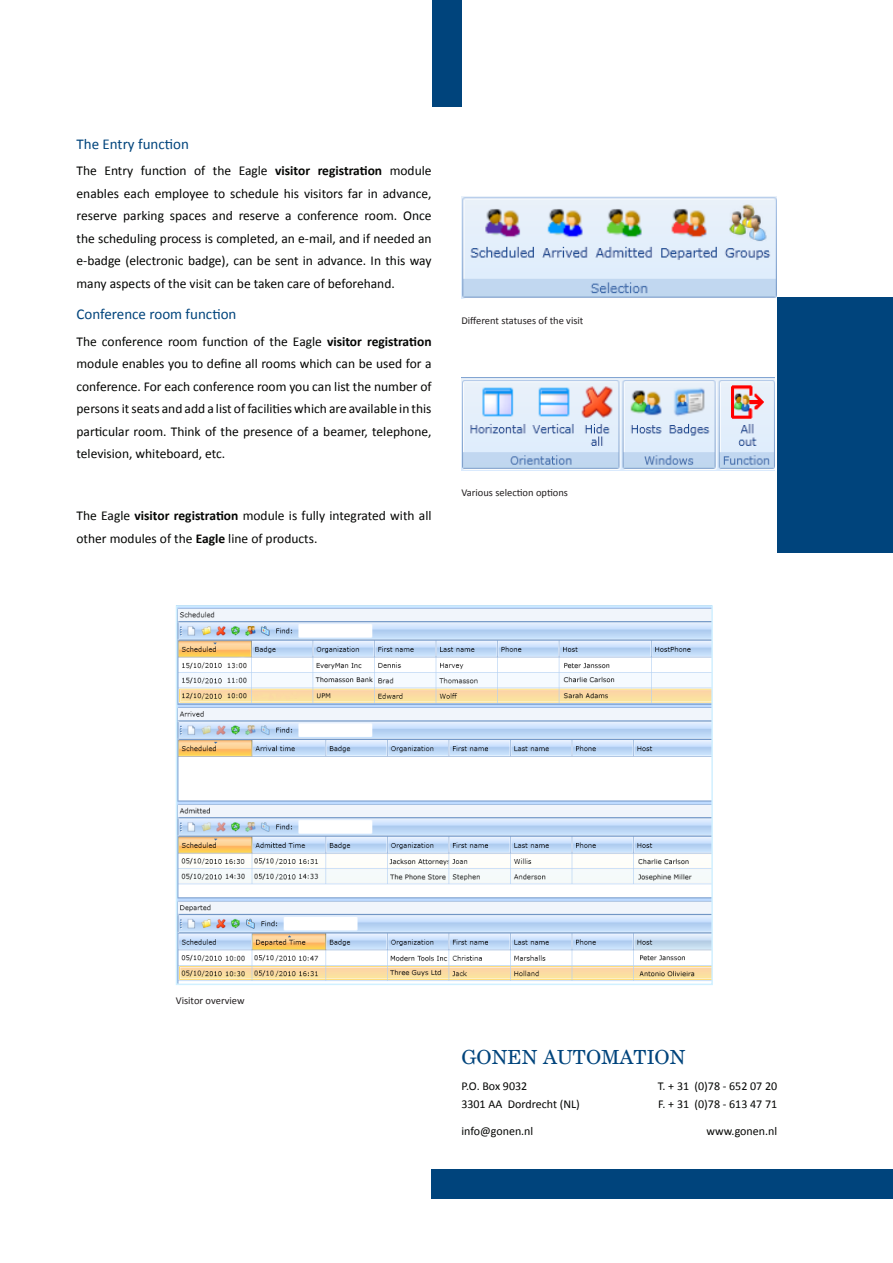
<style>
.page{position:relative;width:893px;height:1263px;background:#fff}
.page>*{position:absolute;margin:0;border:0;box-sizing:border-box;transform-origin:0 0}
.t1{font:19.5px "New Century Schlbk";color:#00447c}
.t2{font:15px "Calibri";color:#00447c}
.t3{font:13.5px/22.5px "Calibri";color:#040503;text-align:justify}
.t4{font:12px "Calibri";color:#040503}
.t5{font:10.5px "Calibri";color:#231f20}
.s1{font-weight:700}
</style>
<div class="page">
<div style="left:432px;top:0;width:29px;height:106px;background:#00447c"></div>
<div style="left:432px;top:1169px;width:461px;height:30px;background:#00447c"></div>
<div style="left:777px;top:298px;width:116px;height:255px;background:#00447c"></div>
<img style="left:461px;top:377px;width:313px;height:94px">
<img style="left:461px;top:196px;width:316px;height:102px">
<img style="left:179px;top:608px;width:531px;height:373px">
<div style="left:176px;top:605px;width:537px;height:380px;border:2px solid #d0f0ff"></div>
<p class="t2" style="left:77px;top:134px;width:114px">The Entry function</p>
<p class="t3" style="left:77px;top:159px;width:357px">The Entry function of the Eagle <span class="s1">visitor registration</span> module enables each employee to schedule his visitors far in advance, reserve parking spaces and reserve a conference room. Once the scheduling process is completed, an e-mail, and if needed an e-badge (electronic badge), can be sent in advance. In this way many aspects of the visit can be taken care of beforehand.</p>
<p class="t2" style="left:77px;top:305px;width:161px">Conference room function</p>
<p class="t3" style="left:77px;top:329px;width:357px">The conference room function of the Eagle <span class="s1">visitor registration </span>module enables you to define all rooms which can be used for a conference. For each conference room you can list the number of persons it seats and add a list of facilities which are available in this particular room. Think of the presence of a beamer, telephone, television, whiteboard, etc.</p>
<p class="t3" style="left:77px;top:504px;width:357px">The Eagle <span class="s1">visitor registration</span> module is fully integrated with all other modules of the <span class="s1">Eagle</span> line of products.</p>
<p class="t5" style="left:461px;top:314px;width:124px">Different statuses of the visit</p>
<p class="t5" style="left:461px;top:486px;width:108px">Various selection options</p>
<p class="t5" style="left:176px;top:994px;width:70px">Visitor overview</p>
<p class="t1" style="left:461px;top:1045px;width:226px">GONEN AUTOMATION</p>
<p class="t4" style="left:461px;top:1079px;width:67px">P.O. Box 9032</p>
<p class="t4" style="left:658px;top:1079px;width:121px">T. + 31 (0)78 - 652 07 20</p>
<p class="t4" style="left:461px;top:1097px;width:120px">3301 AA Dordrecht (NL)</p>
<p class="t4" style="left:658px;top:1097px;width:121px">F. + 31 (0)78 - 613 47 71</p>
<p class="t4" style="left:461px;top:1123px;width:73px">info@gonen.nl</p>
<p class="t4" style="left:706px;top:1123px;width:72px">www.gonen.nl</p>
</div>
